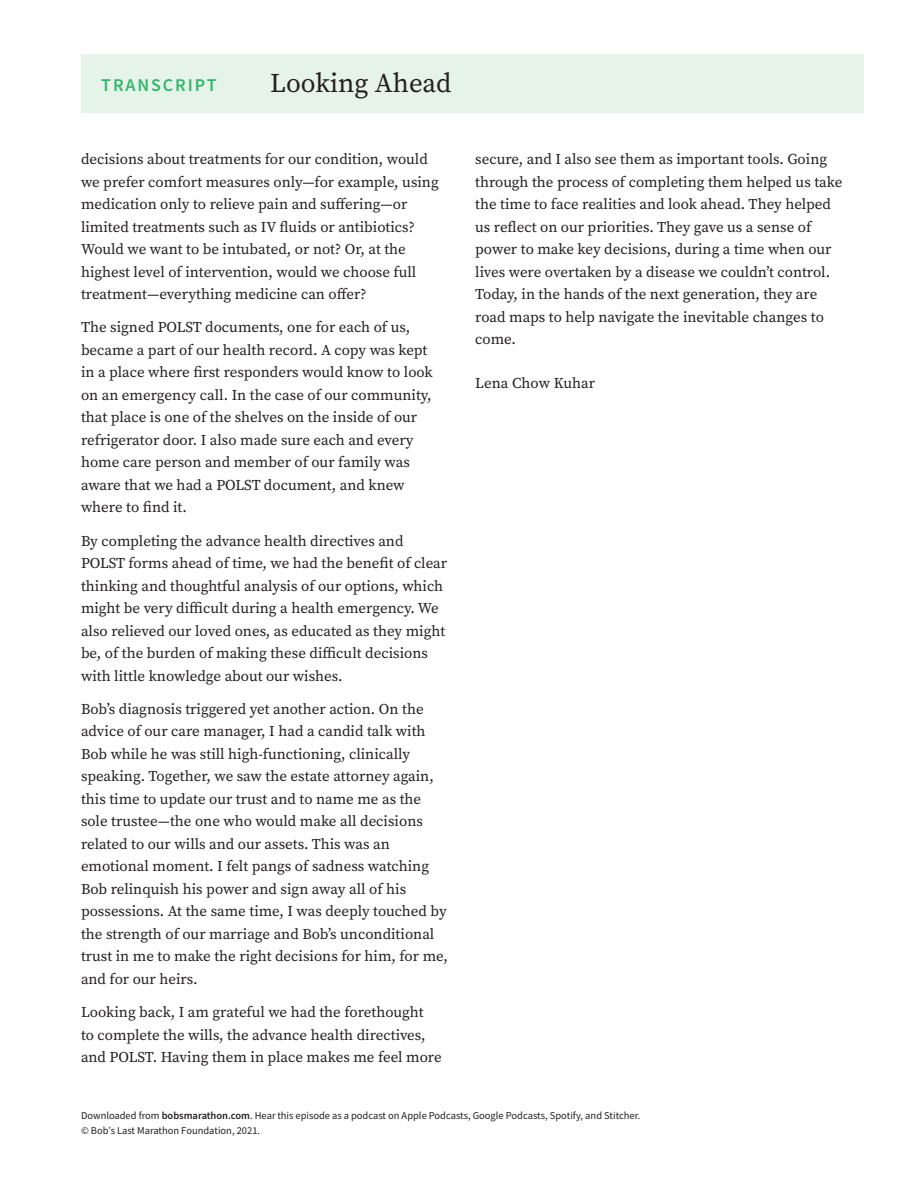
<style>
.page{position:relative;width:918px;height:1188px;background:#fff}
.page>*{position:absolute;margin:0;border:0;box-sizing:border-box;transform-origin:0 0}
.t1{font:27px "Source Serif Variable";color:#231f20}
.t2{font:18px "Source Sans Variable";letter-spacing:.135em;color:#32b66d}
.t3{font:15px/22.5px "Source Serif Variable";color:#231f20}
.t4{font:10.5px/15px "Source Sans Variable";letter-spacing:.02em;color:#231f20}
</style>
<div class="page">
<div style="left:81px;top:54px;width:783px;height:58px;background:#e6f3e8"></div>
<p class="t2" style="left:101px;top:74px;width:117px">TRANSCRIPT</p>
<h1 class="t1" style="left:270px;top:65px;width:183px">Looking Ahead</h1>
<p class="t3" style="left:81px;top:148px;width:359px">decisions about treatments for our condition, would we prefer comfort measures only—for example, using medication only to relieve pain and suffering—or limited treatments such as IV fluids or antibiotics?<br>Would we want to be intubated, or not? Or, at the highest level of intervention, would we choose full treatment—everything medicine can offer?</p>
<p class="t3" style="left:81px;top:316px;width:353px">The signed POLST documents, one for each of us, became a part of our health record. A copy was kept in a place where first responders would know to look on an emergency call. In the case of our community, that place is one of the shelves on the inside of our refrigerator door. I also made sure each and every home care person and member of our family was aware that we had a POLST document, and knew where to find it.</p>
<p class="t3" style="left:81px;top:529px;width:368px">By completing the advance health directives and POLST forms ahead of time, we had the benefit of clear thinking and thoughtful analysis of our options, which might be very difficult during a health emergency. We also relieved our loved ones, as educated as they might be, of the burden of making these difficult decisions with little knowledge about our wishes.</p>
<p class="t3" style="left:81px;top:698px;width:368px">Bob’s diagnosis triggered yet another action. On the advice of our care manager, I had a candid talk with Bob while he was still high-functioning, clinically speaking. Together, we saw the estate attorney again, this time to update our trust and to name me as the sole trustee—the one who would make all decisions related to our wills and our assets. This was an emotional moment. I felt pangs of sadness watching Bob relinquish his power and sign away all of his possessions. At the same time, I was deeply touched by the strength of our marriage and Bob’s unconditional trust in me to make the right decisions for him, for me, and for our heirs.</p>
<p class="t3" style="left:81px;top:1001px;width:362px">Looking back, I am grateful we had the forethought<br>to complete the wills, the advance health directives, and POLST. Having them in place makes me feel more</p>
<p class="t3" style="left:475px;top:148px;width:369px">secure, and I also see them as important tools. Going through the process of completing them helped us take the time to face realities and look ahead. They helped us reflect on our priorities. They gave us a sense of power to make key decisions, during a time when our lives were overtaken by a disease we couldn’t control.<br>Today, in the hands of the next generation, they are road maps to help navigate the inevitable changes to come.</p>
<p class="t3" style="left:475px;top:372px;width:121px">Lena Chow Kuhar</p>
<p class="t4" style="left:81px;top:1108px;width:560px">Downloaded from bobsmarathon.com. Hear this episode as a podcast on Apple Podcasts, Google Podcasts, Spotify, and Stitcher. © Bob’s Last Marathon Foundation, 2021.</p>
</div>
